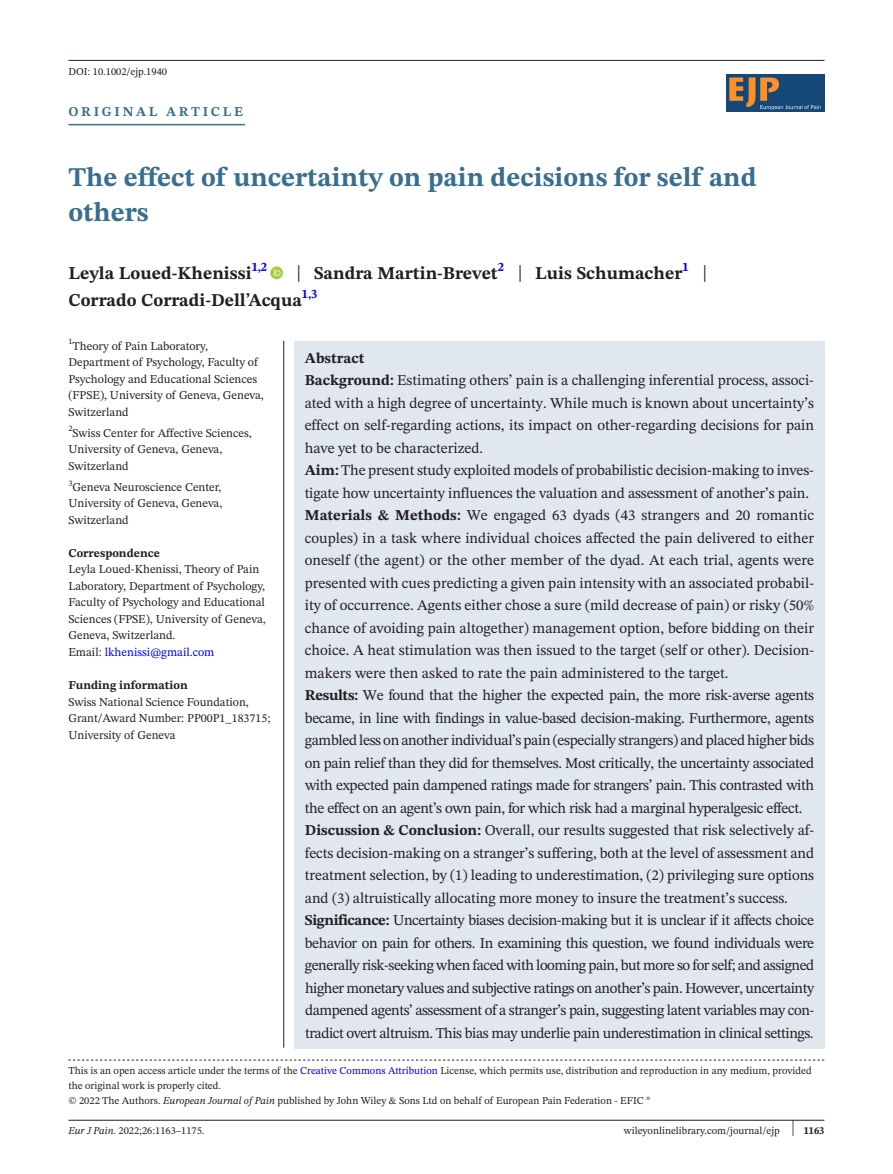
<style>
.page{position:relative;width:893px;height:1174px;background:#fff}
.page>*{position:absolute;margin:0;border:0;box-sizing:border-box;transform-origin:0 0}
.t1{font:700 27px/34.5px "STIX Two Text";color:#386e8f}
.t2{font:700 18px/27px "STIX Two Text";color:#231f20}
.t3{font:15px/22.5px "STIX Two Text";letter-spacing:-.01em;color:#231f20}
.t4{font:700 13.5px "STIX Two Text";letter-spacing:.2em;color:#386e8f}
.t5{font:12px/16.5px "STIX Two Text";color:#231f20}
.t6{font:700 12px "STIX Two Text";color:#231f20}
.t7{font:10.5px/15px "STIX Two Text";color:#231f20}
.s1{font-weight:400;font-size:23.4px}
.s2{color:#00f}
.s3{font-weight:700}
.s4{font-style:italic}
.s5{font-size:22.2px}
</style>
<div class="page">
<hr style="left:68px;top:1119px;width:756px;height:1px;background:#231f20">
<img style="left:727px;top:74px;width:97px;height:37px">
<hr style="left:68px;top:60px;width:756px;height:1px;background:#231f20">
<hr style="left:68px;top:124px;width:177px;height:1px;background:#386e8f">
<svg style="left:270px;top:266px;width:13px;height:13px"></svg>
<svg style="left:274px;top:269px;width:7px;height:7px"></svg>
<svg style="left:68px;top:1059px;width:756px;height:1px"></svg>
<div style="left:294px;top:341px;width:530px;height:707px;background:#e0e7ef"></div>
<hr style="left:283px;top:341px;width:1px;height:706px;background:#231f20">
<p class="t7" style="left:68px;top:64px;width:100px">DOI: 10.1002/ejp.1940</p>
<p class="t4" style="left:68px;top:101px;width:176px">ORIGINAL ARTICLE</p>
<h1 class="t1" style="left:68px;top:161px;width:690px">The effect of uncertainty on pain decisions for self and others</h1>
<p class="t2" style="left:68px;top:260px;width:200px">Leyla Loued-Khenissi<sup>1,2</sup></p>
<p class="t2" style="left:68px;top:260px;width:640px;text-indent:228px"><span class="s1">|</span> Sandra Martin-Brevet<sup>2</sup> <span class="s1">|</span> Luis Schumacher<sup>1</sup> <span class="s1">|<br></span>Corrado Corradi-Dell’Acqua<sup>1,3</sup></p>
<p class="t5" style="left:68px;top:337px;width:197px"><sup>1</sup>Theory of Pain Laboratory,<br>Department of Psychology, Faculty of<br>Psychology and Educational Sciences (FPSE), University of Geneva, Geneva,<br>Switzerland</p>
<p class="t5" style="left:68px;top:424px;width:185px"><sup>2</sup>Swiss Center for Affective Sciences,<br>University of Geneva, Geneva,<br>Switzerland</p>
<p class="t5" style="left:68px;top:478px;width:155px;text-align:justify"><sup>3</sup>Geneva Neuroscience Center, University of Geneva, Geneva, Switzerland</p>
<p class="t6" style="left:68px;top:544px;width:93px">Correspondence</p>
<p class="t5" style="left:68px;top:561px;width:199px">Leyla Loued-Khenissi, Theory of Pain Laboratory, Department of Psychology, Faculty of Psychology and Educational Sciences (FPSE), University of Geneva, Geneva, Switzerland.<br>Email: <span class="s2">lkhenissi@gmail.com</span></p>
<p class="t6" style="left:68px;top:676px;width:121px">Funding information</p>
<p class="t5" style="left:68px;top:693px;width:204px">Swiss National Science Foundation,<br>Grant/Award Number: PP00P1_183715;<br>University of Geneva</p>
<p class="t3" style="left:305px;top:346px;width:511px"><span class="s3">Abstract<br>Background:</span> Estimating others’ pain is a challenging inferential process, associ&shy;ated with a high degree of uncertainty. While much is known about uncertainty’s effect on self-regarding actions, its impact on other-regarding decisions for pain have yet to be characterized.<br><span class="s3">Aim:</span> The present study exploited models of probabilistic decision‐making to inves&shy;tigate how uncertainty influences the valuation and assessment of another’s pain.<br><span class="s3">Materials &amp; Methods:</span> We engaged 63 dyads (43 strangers and 20 romantic couples) in a task where individual choices affected the pain delivered to either oneself (the agent) or the other member of the dyad. At each trial, agents were presented with cues predicting a given pain intensity with an associated probabil&shy;ity of occurrence. Agents either chose a sure (mild decrease of pain) or risky (50% chance of avoiding pain altogether) management option, before bidding on their choice. A heat stimulation was then issued to the target (self or other). Decision&shy;makers were then asked to rate the pain administered to the target.<br><span class="s3">Results:</span> We found that the higher the expected pain, the more risk‐averse agents became, in line with findings in value‐based decision‐making. Furthermore, agents gambled less on another individual’s pain (especially strangers) and placed higher bids on pain relief than they did for themselves. Most critically, the uncertainty associated with expected pain dampened ratings made for strangers’ pain. This contrasted with the effect on an agent’s own pain, for which risk had a marginal hyperalgesic effect.<br><span class="s3">Discussion &amp; Conclusion:</span> Overall, our results suggested that risk selectively af&shy;fects decision‐making on a stranger’s suffering, both at the level of assessment and treatment selection, by (1) leading to underestimation, (2) privileging sure options and (3) altruistically allocating more money to insure the treatment’s success.<br><span class="s3">Significance:</span> Uncertainty biases decision-making but it is unclear if it affects choice behavior on pain for others. In examining this question, we found individuals were generally risk-seeking when faced with looming pain, but more so for self; and assigned higher monetary values and subjective ratings on another’s pain. However, uncertainty dampened agents’ assessment of a stranger’s pain, suggesting latent variables may con&shy;tradict overt altruism. This bias may underlie pain underestimation in clinical settings.</p>
<p class="t7" style="left:68px;top:1063px;width:745px">This is an open access article under the terms of the <span class="s2">Creative Commons Attribution</span> License, which permits use, distribution and reproduction in any medium, provided the original work is properly cited.<br>© 2022 The Authors. <span class="s4">European Journal of Pain</span> published by John Wiley &amp; Sons Ltd on behalf of European Pain Federation - EFIC ®</p>
<p class="t7" style="left:68px;top:1123px;width:138px"><span class="s4">Eur J Pain.</span> 2022;26:1163–1175.</p>
<p class="t7" style="left:624px;top:1123px;width:202px">wileyonlinelibrary.com/journal/ejp <span class="s5">|</span> <span class="s3">1163</span></p>
</div>
